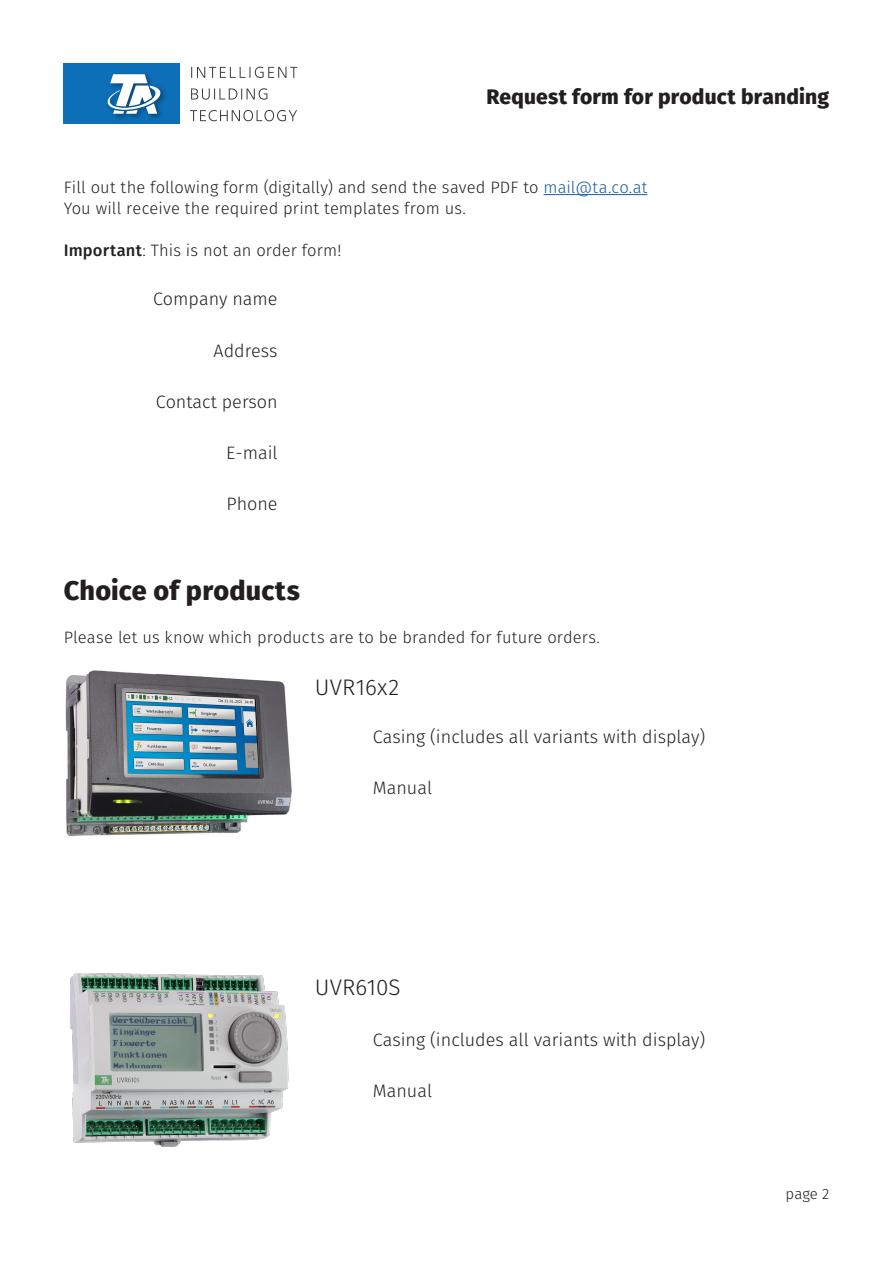
<style>
.page{position:relative;width:893px;height:1263px;background:#fff}
.page>*{position:absolute;margin:0;border:0;box-sizing:border-box;transform-origin:0 0}
.t1{font:800 27px "Fira Sans";letter-spacing:.01em;color:#231f20}
.t2{font:300 22.5px "Fira Sans";letter-spacing:.01em;color:#231f20}
.t3{font:800 21px "Fira Sans";letter-spacing:.01em;color:#231f20}
.t4{font:300 18px "Fira Sans";color:#231f20}
.t5{font:300 16.5px/21px "Fira Sans";letter-spacing:.005em;color:#231f20}
.t6{font:300 15px "Fira Sans";color:#231f20}
.s1{color:#175d9e}
.s2{font-weight:500}
</style>
<div class="page">
<hr style="left:544px;top:194px;width:103px;height:1px;background:#175d9e">
<div style="left:64px;top:64px;width:116px;height:60px;background:#0c6fb8"></div>
<img style="left:114px;top:89px;width:51px;height:30px">
<svg style="left:107px;top:74px;width:55px;height:40px"></svg>
<svg style="left:190px;top:67px;width:107px;height:54px"></svg>
<img style="left:65px;top:670px;width:227px;height:167px">
<img style="left:70px;top:973px;width:218px;height:173px">
<p class="t3" style="left:486px;top:78px;width:344px">Request form for product branding</p>
<p class="t5" style="left:64px;top:177px;width:585px">Fill out the following form (digitally) and send the saved PDF to <span class="s1">mail@ta.co.at<br></span>You will receive the required print templates from us.</p>
<p class="t5" style="left:64px;top:240px;width:279px"><span class="s2">Important</span>: This is not an order form!</p>
<p class="t4" style="left:153px;top:286px;width:126px">Company name</p>
<p class="t4" style="left:214px;top:337px;width:66px">Address</p>
<p class="t4" style="left:156px;top:388px;width:123px">Contact person</p>
<p class="t4" style="left:226px;top:440px;width:53px">E-mail</p>
<p class="t4" style="left:226px;top:491px;width:53px">Phone</p>
<h1 class="t1" style="left:64px;top:567px;width:238px">Choice of products</h1>
<p class="t5" style="left:64px;top:626px;width:538px">Please let us know which products are to be branded for future orders.</p>
<h2 class="t2" style="left:315px;top:672px;width:86px">UVR16x2</h2>
<p class="t4" style="left:373px;top:724px;width:334px">Casing (includes all variants with display)</p>
<p class="t4" style="left:373px;top:775px;width:61px">Manual</p>
<h2 class="t2" style="left:315px;top:971px;width:87px">UVR610S</h2>
<p class="t4" style="left:373px;top:1027px;width:334px">Casing (includes all variants with display)</p>
<p class="t4" style="left:373px;top:1078px;width:61px">Manual</p>
<p class="t6" style="left:786px;top:1183px;width:45px">page 2</p>
</div>
